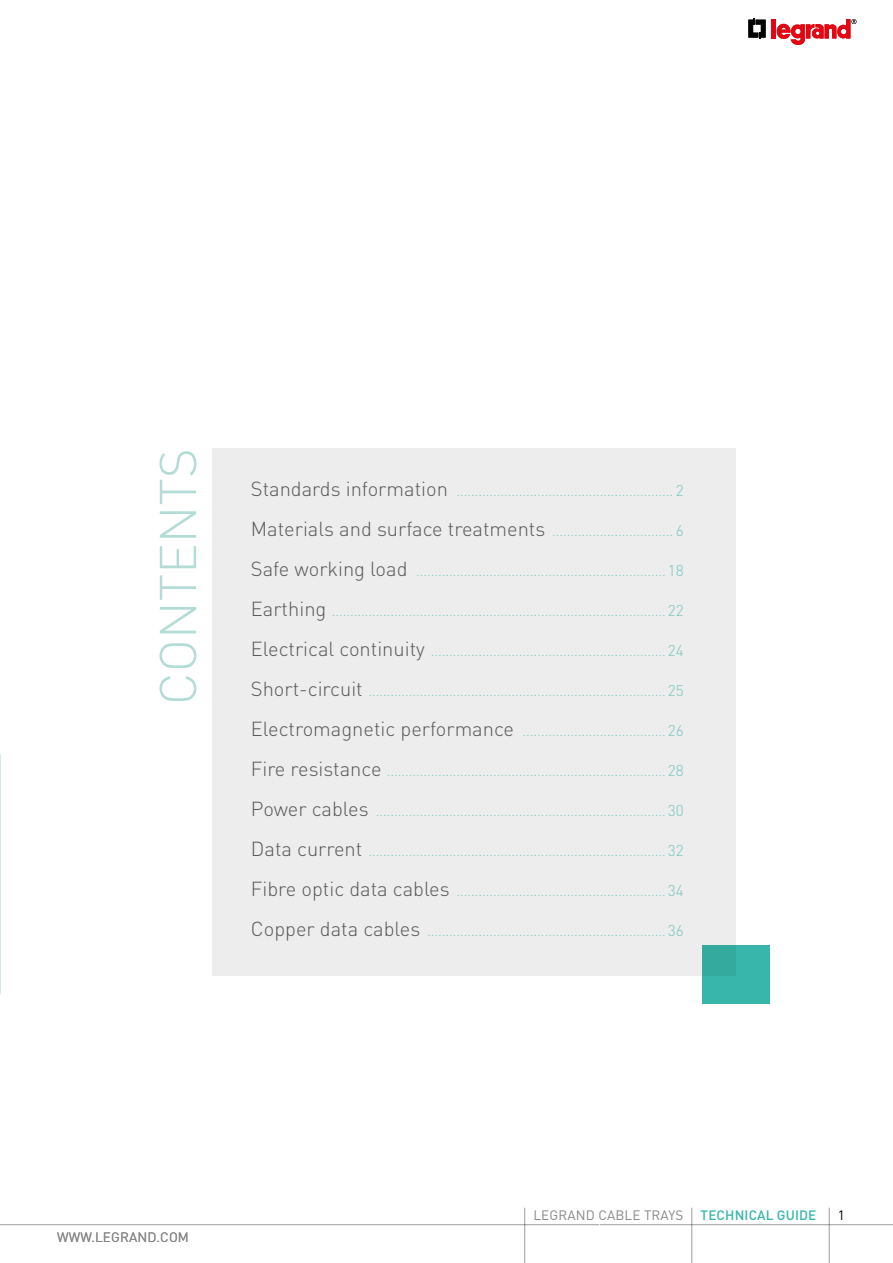
<style>
.page{position:relative;width:893px;height:1263px;background:#fff}
.page>*{position:absolute;margin:0;border:0;box-sizing:border-box;transform-origin:0 0}
.t1{font:300 51px "DIN Pro";color:#b3dcd6}
.t2{font:300 13.95px "DIN Pro";color:#76c5bc}
.t3{font:13.5px "DIN Pro";letter-spacing:.01em;color:#878787}
.t4{font:500 13.5px "DIN Pro";letter-spacing:.01em;color:#38b6ab}
.t5{font:13.5px "DIN Pro";color:#000}
.s1{font-size:20.1px;color:#575756}
.s2{font-size:15.45px}
</style>
<div class="page">
<hr style="left:524px;top:1208px;width:1px;height:55px;background:#9d9d9c">
<hr style="left:691px;top:1208px;width:1px;height:55px;background:#9d9d9c">
<hr style="left:0;top:1224px;width:599px;height:1px;background:#9d9d9c">
<hr style="left:600px;top:1224px;width:229px;height:1px;background:#9d9d9c">
<hr style="left:829px;top:1224px;width:64px;height:1px;background:#9d9d9c">
<hr style="left:829px;top:1208px;width:1px;height:55px;background:#9d9d9c">
<svg style="left:748px;top:18px;width:18px;height:21px"></svg>
<hr style="left:772px;top:19px;width:4px;height:20px;background:#e30613">
<svg style="left:777px;top:19px;width:79px;height:26px"></svg>
<div style="left:212px;top:448px;width:524px;height:528px;background:#ededed"></div>
<div style="left:702px;top:945px;width:67px;height:58px;background:linear-gradient(to right,#35ada2,#39b8ad)"></div>
<h1 class="t1" style="left:143px;top:705px;width:258px;rotate:-90deg">CONTENTS</h1>
<p class="t2" style="left:251px;top:481px;width:434px"><span class="s1">Standards information</span> ........................................................... <span class="s2">2</span></p>
<p class="t2" style="left:251px;top:521px;width:434px"><span class="s1">Materials and surface treatments</span> ................................. <span class="s2">6</span></p>
<p class="t2" style="left:251px;top:561px;width:434px"><span class="s1">Safe working load</span> ....................................................................<span class="s2">18</span></p>
<p class="t2" style="left:251px;top:601px;width:434px"><span class="s1">Earthing</span> ...........................................................................................<span class="s2">22</span></p>
<p class="t2" style="left:251px;top:641px;width:434px"><span class="s1">Electrical continuity</span> ................................................................<span class="s2">24</span></p>
<p class="t2" style="left:251px;top:681px;width:434px"><span class="s1">Short-circuit</span> .................................................................................<span class="s2">25</span></p>
<p class="t2" style="left:251px;top:721px;width:434px"><span class="s1">Electromagnetic performance</span> .......................................<span class="s2">26</span></p>
<p class="t2" style="left:251px;top:761px;width:434px"><span class="s1">Fire resistance</span> ............................................................................<span class="s2">28</span></p>
<p class="t2" style="left:251px;top:801px;width:434px"><span class="s1">Power cables</span> ...............................................................................<span class="s2">30</span></p>
<p class="t2" style="left:251px;top:841px;width:434px"><span class="s1">Data current</span> .................................................................................<span class="s2">32</span></p>
<p class="t2" style="left:251px;top:881px;width:434px"><span class="s1">Fibre optic data cables</span> .........................................................<span class="s2">34</span></p>
<p class="t2" style="left:251px;top:921px;width:434px"><span class="s1">Copper data cables</span> .................................................................<span class="s2">36</span></p>
<p class="t3" style="left:57px;top:1228px;width:133px">WWW.LEGRAND.COM</p>
<p class="t3" style="left:533px;top:1206px;width:152px">LEGRAND CABLE TRAYS</p>
<p class="t4" style="left:701px;top:1206px;width:117px">TECHNICAL GUIDE</p>
<p class="t5" style="left:838px;top:1206px;width:9px">1</p>
</div>
